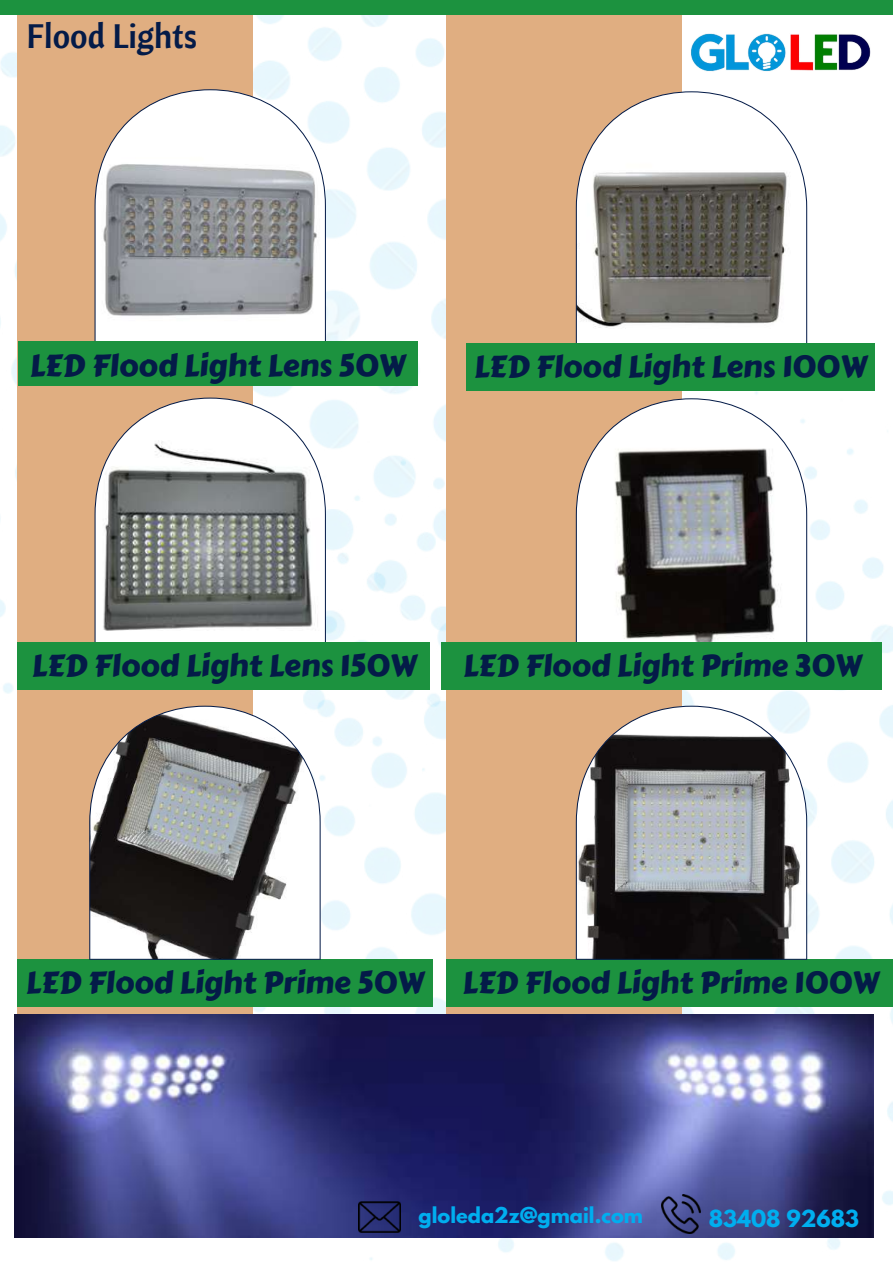
<style>
.page{position:relative;width:893px;height:1264px;background:#fff}
.page>*{position:absolute;margin:0;border:0;box-sizing:border-box;transform-origin:0 0}
.t1{font:33.75px "Cantora One";color:#041b48}
.t2{font:30.3px "Carter One";color:#041b48}
.t3{font:700 20.85px "League Spartan";color:#00aeef}
.t4{font:700 19.35px "League Spartan";color:#00aeef}
</style>
<div class="page">
<img style="left:0;top:15px;width:682px;height:679px">
<img style="left:135px;top:341px;width:757px;height:920px">
<div style="left:17px;top:16px;width:235px;height:1202px;background:#e0ae81"></div>
<div style="left:446px;top:16px;width:235px;height:1221px;background:#e0ae81"></div>
<img style="left:681px;top:21px;width:190px;height:62px">
<svg style="left:575px;top:91px;width:232px;height:252px"></svg>
<svg style="left:94px;top:397px;width:232px;height:245px"></svg>
<div style="left:466px;top:343px;width:408px;height:47px;background:#1c923f"></div>
<div style="left:17px;top:642px;width:413px;height:48px;background:#1c923f"></div>
<div style="left:17px;top:959px;width:415px;height:48px;background:#1c923f"></div>
<div style="left:446px;top:959px;width:446px;height:48px;background:#1c923f"></div>
<img style="left:15px;top:1014px;width:858px;height:223px">
<img style="left:661px;top:1194px;width:39px;height:39px">
<img style="left:359px;top:1196px;width:41px;height:41px">
<div style="left:0;top:0;width:892px;height:15px;background:#1c923f"></div>
<svg style="left:94px;top:89px;width:232px;height:252px"></svg>
<div style="left:19px;top:341px;width:399px;height:45px;background:#1c923f"></div>
<svg style="left:89px;top:705px;width:231px;height:254px"></svg>
<svg style="left:575px;top:398px;width:232px;height:244px"></svg>
<div style="left:441px;top:642px;width:440px;height:48px;background:#1c923f"></div>
<svg style="left:575px;top:705px;width:232px;height:254px"></svg>
<p class="t1" style="left:27px;top:14px;width:172px">Flood Lights</p>
<p class="t2" style="left:30px;top:342px;width:377px">LED Flood Light Lens 50W</p>
<p class="t2" style="left:474px;top:343px;width:394px">LED Flood Light Lens 100W</p>
<p class="t2" style="left:32px;top:643px;width:386px">LED Flood Light Lens 150W</p>
<p class="t2" style="left:463px;top:643px;width:400px">LED Flood Light Prime 30W</p>
<p class="t2" style="left:26px;top:959px;width:400px">LED Flood Light Prime 50W</p>
<p class="t2" style="left:462px;top:959px;width:418px">LED Flood Light Prime 100W</p>
<p class="t4" style="left:418px;top:1205px;width:226px">gloleda2z@gmail.com</p>
<p class="t3" style="left:709px;top:1208px;width:152px">83408 92683</p>
</div>
